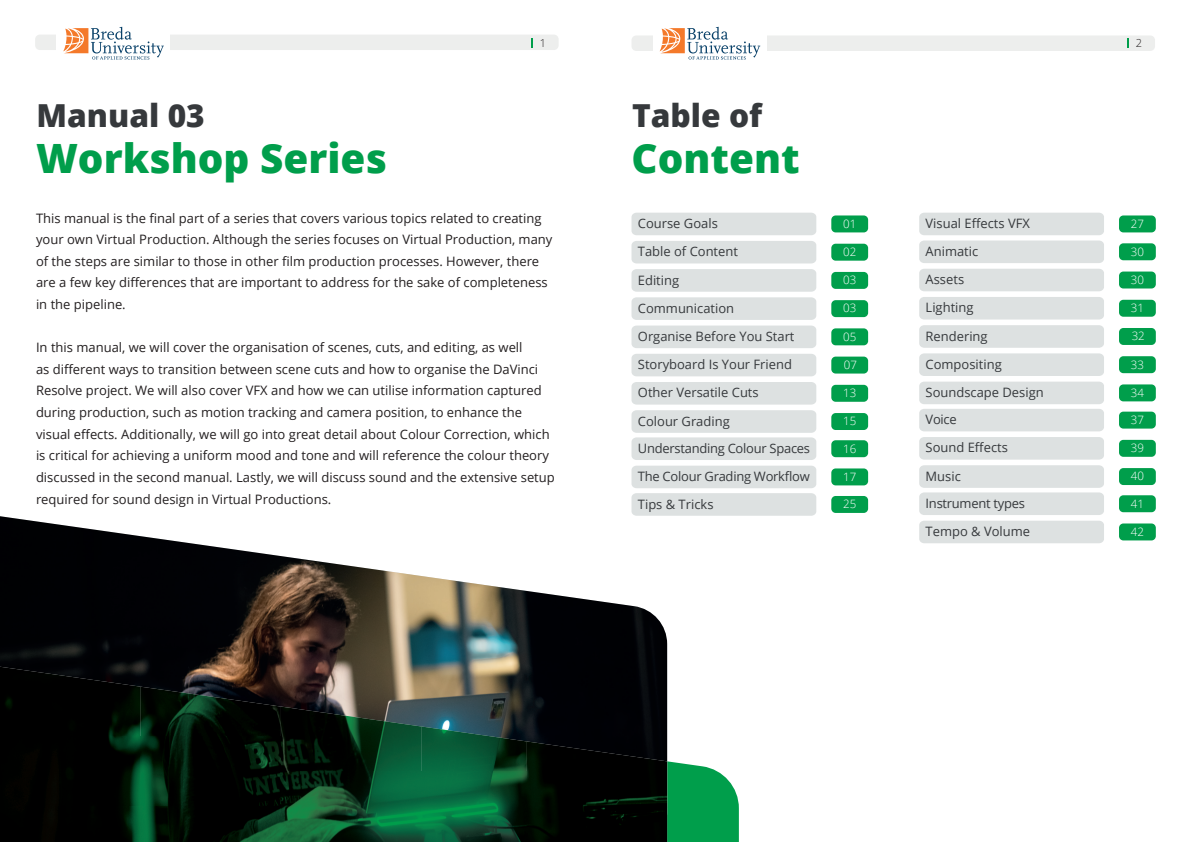
<style>
.page{position:relative;width:1191px;height:842px;background:#fff}
.page>*{position:absolute;margin:0;border:0;box-sizing:border-box;transform-origin:0 0}
.t1{font:800 40.4px "Open Sans";color:#009e4b}
.t2{font:800 31.7px "Open Sans";color:#36393c}
.t3{font:13px/21.6px "Open Sans";color:#231f20}
.t4{font:12.9px "Open Sans";color:#36393c}
.t5{font:12.9px "Open Sans";letter-spacing:-.02em;color:#36393c}
.t6{font:300 11.5px "Open Sans";color:#fff}
.t7{font:300 11px "Open Sans";color:#231f20}
</style>
<div class="page">
<div style="left:631px;top:213px;width:185px;height:22px;background:#dde1e1"></div>
<div style="left:831px;top:215px;width:37px;height:17px;background:#009e4b;border-radius:4px"></div>
<div style="left:831px;top:496px;width:37px;height:17px;background:#009e4b;border-radius:4px"></div>
<div style="left:631px;top:241px;width:185px;height:22px;background:#dde1e1"></div>
<div style="left:831px;top:244px;width:37px;height:17px;background:#009e4b;border-radius:4px"></div>
<div style="left:1119px;top:215px;width:36px;height:17px;background:#009e4b;border-radius:4px"></div>
<svg style="left:919px;top:213px;width:185px;height:50px"></svg>
<svg style="left:631px;top:269px;width:185px;height:51px"></svg>
<div style="left:919px;top:269px;width:185px;height:22px;background:#dde1e1"></div>
<div style="left:831px;top:272px;width:37px;height:17px;background:#009e4b;border-radius:4px"></div>
<div style="left:1119px;top:243px;width:36px;height:17px;background:#009e4b;border-radius:4px"></div>
<div style="left:831px;top:300px;width:37px;height:17px;background:#009e4b;border-radius:4px"></div>
<div style="left:1119px;top:272px;width:36px;height:16px;background:#009e4b;border-radius:4px"></div>
<div style="left:631px;top:326px;width:185px;height:22px;background:#dde1e1"></div>
<div style="left:631px;top:354px;width:185px;height:22px;background:#dde1e1"></div>
<div style="left:831px;top:328px;width:37px;height:17px;background:#009e4b;border-radius:4px"></div>
<div style="left:1119px;top:300px;width:36px;height:17px;background:#009e4b;border-radius:4px"></div>
<div style="left:831px;top:357px;width:37px;height:17px;background:#009e4b;border-radius:4px"></div>
<div style="left:1119px;top:328px;width:36px;height:17px;background:#009e4b;border-radius:4px"></div>
<svg style="left:919px;top:297px;width:185px;height:79px"></svg>
<div style="left:831px;top:385px;width:37px;height:17px;background:#009e4b;border-radius:4px"></div>
<div style="left:1119px;top:356px;width:36px;height:17px;background:#009e4b;border-radius:4px"></div>
<div style="left:831px;top:413px;width:37px;height:17px;background:#009e4b;border-radius:4px"></div>
<div style="left:1119px;top:384px;width:36px;height:17px;background:#009e4b;border-radius:4px"></div>
<div style="left:1119px;top:468px;width:36px;height:17px;background:#009e4b;border-radius:4px"></div>
<svg style="left:631px;top:382px;width:185px;height:78px"></svg>
<svg style="left:919px;top:382px;width:185px;height:49px"></svg>
<svg style="left:631px;top:466px;width:185px;height:50px"></svg>
<svg style="left:919px;top:437px;width:185px;height:78px"></svg>
<div style="left:919px;top:521px;width:185px;height:22px;background:#dde1e1"></div>
<div style="left:831px;top:440px;width:37px;height:17px;background:#009e4b;border-radius:4px"></div>
<div style="left:1119px;top:412px;width:36px;height:17px;background:#009e4b;border-radius:4px"></div>
<div style="left:1119px;top:495px;width:36px;height:17px;background:#009e4b;border-radius:4px"></div>
<div style="left:831px;top:468px;width:37px;height:17px;background:#009e4b;border-radius:4px"></div>
<div style="left:1119px;top:440px;width:36px;height:17px;background:#009e4b;border-radius:4px"></div>
<div style="left:1119px;top:523px;width:36px;height:17px;background:#009e4b;border-radius:4px"></div>
<svg style="left:667px;top:761px;width:72px;height:81px;fill:#009e4b"></svg>
<div style="left:35px;top:35px;width:523px;height:15px;background:#edeeed;border-radius:5px"></div>
<div style="left:631px;top:35px;width:524px;height:16px;background:#edeeed;border-radius:5px"></div>
<svg style="left:531px;top:39px;width:2px;height:9px"></svg>
<div style="left:56px;top:32px;width:114px;height:23px;background:#fff"></div>
<div style="left:653px;top:32px;width:114px;height:23px;background:#fff"></div>
<svg style="left:63px;top:27px;width:101px;height:33px"></svg>
<svg style="left:659px;top:27px;width:101px;height:33px"></svg>
<img style="left:0;top:516px;width:667px;height:225px">
<img style="left:0;top:667px;width:140px;height:140px">
<img style="left:140px;top:687px;width:141px;height:120px">
<img style="left:281px;top:706px;width:140px;height:136px">
<img style="left:421px;top:726px;width:106px;height:116px">
<img style="left:526px;top:741px;width:141px;height:101px">
<img style="left:0;top:807px;width:281px;height:35px">
<h2 class="t2" style="left:37px;top:91px;width:170px">Manual 03</h2>
<h1 class="t1" style="left:36px;top:127px;width:352px">Workshop Series</h1>
<p class="t7" style="left:540px;top:36px;width:8px">1</p>
<p class="t7" style="left:1136px;top:36px;width:8px">2</p>
<h2 class="t2" style="left:632px;top:91px;width:132px">Table of</h2>
<h1 class="t1" style="left:631px;top:127px;width:170px">Content</h1>
<p class="t3" style="left:36px;top:207px;width:518px">This manual is the final part of a series that covers various topics related to creating your own Virtual Production. Although the series focuses on Virtual Production, many of the steps are similar to those in other film production processes. However, there are a few key differences that are important to address for the sake of completeness in the pipeline.</p>
<p class="t3" style="left:36px;top:336px;width:520px">In this manual, we will cover the organisation of scenes, cuts, and editing, as well<br>as different ways to transition between scene cuts and how to organise the DaVinci Resolve project. We will also cover VFX and how we can utilise information captured during production, such as motion tracking and camera position, to enhance the visual effects. Additionally, we will go into great detail about Colour Correction, which is critical for achieving a uniform mood and tone and will reference the colour theory discussed in the second manual. Lastly, we will discuss sound and the extensive setup required for sound design in Virtual Productions.</p>
<p class="t4" style="left:638px;top:215px;width:81px">Course Goals</p>
<p class="t6" style="left:843px;top:216px;width:15px">01</p>
<p class="t4" style="left:925px;top:215px;width:106px">Visual Effects VFX</p>
<p class="t4" style="left:638px;top:243px;width:102px">Table of Content</p>
<p class="t6" style="left:843px;top:244px;width:15px">02</p>
<p class="t4" style="left:925px;top:242px;width:54px">Animatic</p>
<p class="t4" style="left:638px;top:271px;width:43px">Editing</p>
<p class="t6" style="left:843px;top:272px;width:15px">03</p>
<p class="t4" style="left:925px;top:271px;width:40px">Assets</p>
<p class="t4" style="left:638px;top:299px;width:98px">Communication</p>
<p class="t6" style="left:843px;top:300px;width:15px">03</p>
<p class="t4" style="left:925px;top:299px;width:49px">Lighting</p>
<p class="t4" style="left:638px;top:327px;width:158px">Organise Before You Start</p>
<p class="t6" style="left:843px;top:329px;width:15px">05</p>
<p class="t4" style="left:925px;top:327px;width:64px">Rendering</p>
<p class="t4" style="left:638px;top:356px;width:156px">Storyboard Is Your Friend</p>
<p class="t6" style="left:844px;top:357px;width:15px">07</p>
<p class="t4" style="left:925px;top:355px;width:78px">Compositing</p>
<p class="t4" style="left:638px;top:384px;width:122px">Other Versatile Cuts</p>
<p class="t6" style="left:843px;top:385px;width:15px">13</p>
<p class="t4" style="left:925px;top:383px;width:120px">Soundscape Design</p>
<p class="t4" style="left:638px;top:412px;width:93px">Colour Grading</p>
<p class="t6" style="left:843px;top:413px;width:15px">15</p>
<p class="t4" style="left:925px;top:411px;width:33px">Voice</p>
<p class="t5" style="left:638px;top:439px;width:174px">Understanding Colour Spaces</p>
<p class="t6" style="left:843px;top:440px;width:15px">16</p>
<p class="t4" style="left:925px;top:439px;width:84px">Sound Effects</p>
<p class="t5" style="left:638px;top:467px;width:173px">The Colour Grading Workflow</p>
<p class="t6" style="left:843px;top:469px;width:15px">17</p>
<p class="t4" style="left:925px;top:467px;width:37px">Music</p>
<p class="t4" style="left:638px;top:495px;width:77px">Tips &amp; Tricks</p>
<p class="t6" style="left:843px;top:496px;width:15px">25</p>
<p class="t5" style="left:925px;top:494px;width:101px">Instrument types</p>
<p class="t4" style="left:925px;top:522px;width:106px">Tempo &amp; Volume</p>
<p class="t6" style="left:1130px;top:216px;width:15px">27</p>
<p class="t6" style="left:1130px;top:244px;width:15px">30</p>
<p class="t6" style="left:1130px;top:272px;width:15px">30</p>
<p class="t6" style="left:1130px;top:300px;width:15px">31</p>
<p class="t6" style="left:1131px;top:328px;width:15px">32</p>
<p class="t6" style="left:1130px;top:356px;width:15px">33</p>
<p class="t6" style="left:1130px;top:385px;width:15px">34</p>
<p class="t6" style="left:1130px;top:412px;width:15px">37</p>
<p class="t6" style="left:1130px;top:440px;width:15px">39</p>
<p class="t6" style="left:1130px;top:468px;width:15px">40</p>
<p class="t6" style="left:1130px;top:495px;width:15px">41</p>
<p class="t6" style="left:1130px;top:524px;width:15px">42</p>
</div>
